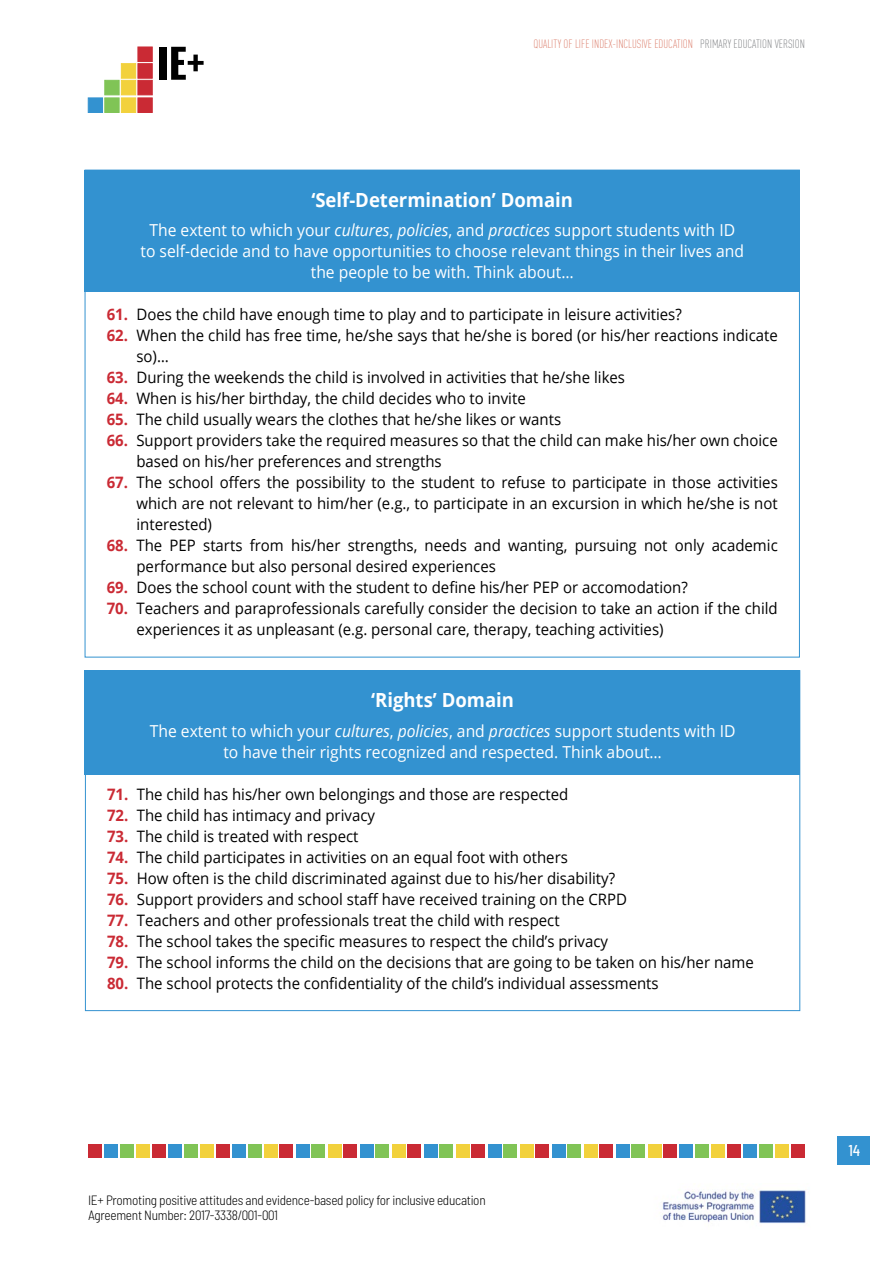
<style>
.page{position:relative;width:893px;height:1263px;background:#fff}
.page>*{position:absolute;margin:0;border:0;box-sizing:border-box;transform-origin:0 0}
.t1{font:700 19.5px "Open Sans";color:#fff;scale:.95 1}
.t2{font:16.5px/21px "Open Sans";color:#fff;text-align:center;scale:.95 1}
.t3{font:15.75px/21px "Open Sans";color:#000;scale:.95 1}
.t4{font:500 semi-condensed 15.75px "Barlow";color:#fff;scale:.95 1}
.t5{font:300 semi-condensed 13.5px/15px "Barlow";letter-spacing:-.02em;color:#000}
.t6{font:300 12px "DIN Cond";color:#dc806e}
.s1{color:#808285}
.s2{font-style:italic}
.s3{font-weight:700;color:#ca2a34}
</style>
<div class="page">
<div style="left:88px;top:98px;width:15px;height:15px;background:#3392d0;border:1px solid #3392d0"></div>
<div style="left:138px;top:80px;width:14px;height:15px;background:#ca2a34;border:1px solid #ca2a34"></div>
<div style="left:138px;top:98px;width:14px;height:15px;background:#ca2a34"></div>
<div style="left:121px;top:98px;width:15px;height:15px;background:#f2d13c;border:1px solid #f2d13c"></div>
<div style="left:105px;top:98px;width:14px;height:15px;background:#80c456"></div>
<div style="left:121px;top:80px;width:15px;height:15px;background:#f2d13c;border:1px solid #f2d13c"></div>
<div style="left:105px;top:80px;width:14px;height:15px;background:#80c456"></div>
<div style="left:121px;top:63px;width:15px;height:15px;background:#f2d13c;border:1px solid #f2d13c"></div>
<div style="left:138px;top:63px;width:14px;height:15px;background:#ca2a34;border:1px solid #ca2a34"></div>
<div style="left:138px;top:47px;width:14px;height:15px;background:#ca2a34"></div>
<div style="left:159px;top:47px;width:7px;height:33px;background:#000"></div>
<svg style="left:171px;top:47px;width:33px;height:33px"></svg>
<div style="left:837px;top:1136px;width:32px;height:29px;background:#3392d0"></div>
<div style="left:791px;top:1144px;width:14px;height:14px;background:#ca2a34"></div>
<div style="left:776px;top:1144px;width:13px;height:14px;background:#f2d13c"></div>
<div style="left:759px;top:1144px;width:14px;height:14px;background:#80c456"></div>
<div style="left:744px;top:1144px;width:13px;height:14px;background:#3392d0"></div>
<div style="left:663px;top:1144px;width:14px;height:14px;background:#ca2a34"></div>
<div style="left:648px;top:1144px;width:13px;height:14px;background:#f2d13c"></div>
<div style="left:631px;top:1144px;width:14px;height:14px;background:#80c456"></div>
<div style="left:616px;top:1144px;width:13px;height:14px;background:#3392d0"></div>
<div style="left:727px;top:1144px;width:14px;height:14px;background:#ca2a34"></div>
<div style="left:712px;top:1144px;width:13px;height:14px;background:#f2d13c"></div>
<div style="left:695px;top:1144px;width:14px;height:14px;background:#80c456"></div>
<div style="left:680px;top:1144px;width:13px;height:14px;background:#3392d0"></div>
<div style="left:599px;top:1144px;width:14px;height:14px;background:#ca2a34"></div>
<div style="left:584px;top:1144px;width:13px;height:14px;background:#f2d13c"></div>
<div style="left:567px;top:1144px;width:14px;height:14px;background:#80c456"></div>
<div style="left:552px;top:1144px;width:13px;height:14px;background:#3392d0"></div>
<div style="left:536px;top:1144px;width:13px;height:14px;background:#ca2a34"></div>
<div style="left:520px;top:1144px;width:13px;height:14px;background:#f2d13c"></div>
<div style="left:504px;top:1144px;width:13px;height:14px;background:#80c456"></div>
<div style="left:488px;top:1144px;width:13px;height:14px;background:#3392d0"></div>
<div style="left:408px;top:1144px;width:13px;height:14px;background:#ca2a34"></div>
<div style="left:392px;top:1144px;width:13px;height:14px;background:#f2d13c"></div>
<div style="left:376px;top:1144px;width:13px;height:14px;background:#80c456"></div>
<div style="left:360px;top:1144px;width:13px;height:14px;background:#3392d0"></div>
<div style="left:472px;top:1144px;width:13px;height:14px;background:#ca2a34"></div>
<div style="left:456px;top:1144px;width:13px;height:14px;background:#f2d13c"></div>
<div style="left:440px;top:1144px;width:13px;height:14px;background:#80c456"></div>
<div style="left:424px;top:1144px;width:13px;height:14px;background:#3392d0"></div>
<div style="left:344px;top:1144px;width:13px;height:14px;background:#ca2a34"></div>
<div style="left:328px;top:1144px;width:13px;height:14px;background:#f2d13c"></div>
<div style="left:312px;top:1144px;width:13px;height:14px;background:#80c456"></div>
<div style="left:296px;top:1144px;width:14px;height:14px;background:#3392d0"></div>
<div style="left:280px;top:1144px;width:13px;height:14px;background:#ca2a34"></div>
<div style="left:264px;top:1144px;width:14px;height:14px;background:#f2d13c"></div>
<div style="left:248px;top:1144px;width:13px;height:14px;background:#80c456"></div>
<div style="left:232px;top:1144px;width:14px;height:14px;background:#3392d0"></div>
<div style="left:152px;top:1144px;width:13px;height:14px;background:#ca2a34"></div>
<div style="left:136px;top:1144px;width:14px;height:14px;background:#f2d13c"></div>
<div style="left:120px;top:1144px;width:13px;height:14px;background:#80c456"></div>
<div style="left:104px;top:1144px;width:14px;height:14px;background:#3392d0"></div>
<div style="left:216px;top:1144px;width:13px;height:14px;background:#ca2a34"></div>
<div style="left:200px;top:1144px;width:14px;height:14px;background:#f2d13c"></div>
<div style="left:184px;top:1144px;width:13px;height:14px;background:#80c456"></div>
<div style="left:168px;top:1144px;width:14px;height:14px;background:#3392d0"></div>
<div style="left:88px;top:1144px;width:13px;height:14px;background:#ca2a34"></div>
<img style="left:662px;top:1190px;width:144px;height:34px">
<div style="left:85px;top:170px;width:715px;height:121px;background:#3392d0"></div>
<div style="left:85px;top:670px;width:715px;height:104px;background:#3392d0"></div>
<p class="t6" style="left:534px;top:37px;width:273px">QUALITY OF LIFE INDEX-INCLUSIVE EDUCATION <span class="s1">PRIMARY EDUCATION VERSION</span></p>
<p class="t1" style="left:311px;top:186px;width:277px">‘Self-Determination’ Domain</p>
<p class="t2" style="left:140px;top:219px;width:637px">The extent to which your <span class="s2">cultures</span>, <span class="s2">policies</span>, and <span class="s2">practices</span> support students with ID to self-decide and to have opportunities to choose relevant things in their lives and the people to be with. Think about…</p>
<p class="t3" style="left:107px;top:304px;width:607px"><span class="s3">61.</span> Does the child have enough time to play and to participate in leisure activities?</p>
<p class="t3" style="left:136px;top:325px;width:677px;text-indent:-30px"><span class="s3">62.</span> When the child has free time, he/she says that he/she is bored (or his/her reactions indicate so)…</p>
<p class="t3" style="left:107px;top:367px;width:547px"><span class="s3">63.</span> During the weekends the child is involved in activities that he/she likes</p>
<p class="t3" style="left:107px;top:388px;width:443px"><span class="s3">64.</span> When is his/her birthday, the child decides who to invite</p>
<p class="t3" style="left:107px;top:409px;width:480px"><span class="s3">65.</span> The child usually wears the clothes that he/she likes or wants</p>
<p class="t3" style="left:136px;top:430px;width:677px;text-indent:-30px"><span class="s3">66.</span> Support providers take the required measures so that the child can make his/her own choice based on his/her preferences and strengths</p>
<p class="t3" style="left:136px;top:472px;width:677px;text-align:justify;text-indent:-30px"><span class="s3">67.</span> The school offers the possibility to the student to refuse to participate in those activities which are not relevant to him/her (e.g., to participate in an excursion in which he/she is not interested)</p>
<p class="t3" style="left:136px;top:535px;width:677px;text-indent:-30px"><span class="s3">68.</span> The PEP starts from his/her strengths, needs and wanting, pursuing not only academic performance but also personal desired experiences</p>
<p class="t3" style="left:107px;top:577px;width:613px"><span class="s3">69.</span> Does the school count with the student to define his/her PEP or accomodation?</p>
<p class="t3" style="left:136px;top:598px;width:677px;text-indent:-30px"><span class="s3">70.</span> Teachers and paraprofessionals carefully consider the decision to take an action if the child experiences it as unpleasant (e.g. personal care, therapy, teaching activities)</p>
<p class="t1" style="left:371px;top:686px;width:152px">‘Rights’ Domain</p>
<p class="t2" style="left:150px;top:720px;width:618px">The extent to which your <span class="s2">cultures</span>, <span class="s2">policies</span>, and <span class="s2">practices</span> support students with ID to have their rights recognized and respected. Think about…</p>
<p class="t3" style="left:107px;top:783px;width:487px"><span class="s3">71.</span> The child has his/her own belongings and those are respected</p>
<p class="t3" style="left:107px;top:804px;width:284px"><span class="s3">72.</span> The child has intimacy and privacy</p>
<p class="t3" style="left:107px;top:825px;width:266px"><span class="s3">73.</span> The child is treated with respect</p>
<p class="t3" style="left:107px;top:846px;width:487px"><span class="s3">74.</span> The child participates in activities on an equal foot with others</p>
<p class="t3" style="left:107px;top:867px;width:536px"><span class="s3">75.</span> How often is the child discriminated against due to his/her disability?</p>
<p class="t3" style="left:107px;top:888px;width:549px"><span class="s3">76.</span> Support providers and school staff have received training on the CRPD</p>
<p class="t3" style="left:107px;top:909px;width:478px"><span class="s3">77.</span> Teachers and other professionals treat the child with respect</p>
<p class="t3" style="left:107px;top:930px;width:529px"><span class="s3">78.</span> The school takes the specific measures to respect the child’s privacy</p>
<p class="t3" style="left:107px;top:951px;width:682px"><span class="s3">79.</span> The school informs the child on the decisions that are going to be taken on his/her name</p>
<p class="t3" style="left:107px;top:972px;width:582px"><span class="s3">80.</span> The school protects the confidentiality of the child’s individual assessments</p>
<p class="t5" style="left:88px;top:1193px;width:399px">IE+ Promoting positive attitudes and evidence-based policy for inclusive education<br>Agreement Number: 2017-3338/001-001</p>
<p class="t4" style="left:848px;top:1141px;width:14px">14</p>
</div>
